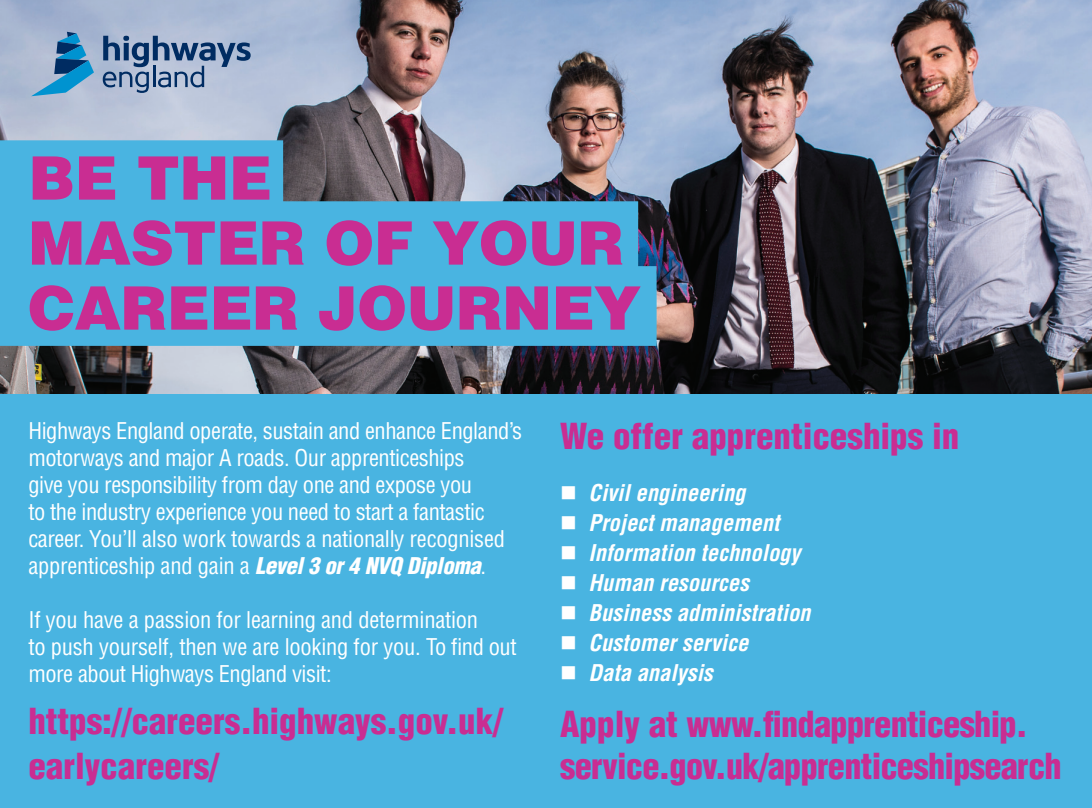
<style>
.page{position:relative;width:1092px;height:808px;background:#fff}
.page>*{position:absolute;margin:0;border:0;box-sizing:border-box;transform-origin:0 0}
.t1{font:900 60px/65px "Helvetica LT Std";letter-spacing:-.01em;color:#c92d92}
.t2{font:900 condensed 35px/45px "Helvetica LT Std";color:#c92d92}
.t3{font:900 condensed 35px/42px "Helvetica LT Std";letter-spacing:-.02em;color:#c92d92}
.t4{font:condensed 22.5px/27px "Helvetica LT Std";letter-spacing:-.02em;color:#fff}
.t5{font:italic 700 condensed 22.5px/30px "Helvetica LT Std";color:#fff}
.s1{font-weight:900;font-style:italic}
</style>
<div class="page">
<img style="left:0;top:0;width:1091px;height:394px">
<svg style="left:0;top:140px;width:656px;height:206px;background:#52a9d0"></svg>
<svg style="left:31px;top:32px;width:63px;height:64px;background:#699dc2"></svg>
<svg style="left:103px;top:36px;width:148px;height:57px;background:#8196b6"></svg>
<div style="left:0;top:394px;width:1091px;height:414px;background:#49b4e1"></div>
<h1 class="t1" style="left:28px;top:144px;width:614px">BE THE<br>MASTER OF YOUR<br>CAREER JOURNEY</h1>
<p class="t4" style="left:28px;top:417px;width:495px">Highways England operate, sustain and enhance England’s motorways and major A roads. Our apprenticeships<br>give you responsibility from day one and expose you<br>to the industry experience you need to start a fantastic career. You’ll also work towards a nationally recognised apprenticeship and gain a <span class="s1">Level 3 or 4 NVQ Diploma</span>.</p>
<p class="t4" style="left:28px;top:606px;width:489px">If you have a passion for learning and determination<br>to push yourself, then we are looking for you. To find out more about Highways England visit:</p>
<h2 class="t2" style="left:28px;top:699px;width:476px">https://careers.highways.gov.uk/ earlycareers/</h2>
<h2 class="t2" style="left:560px;top:414px;width:400px">We offer apprenticeships in</h2>
<p class="t5" style="left:588px;top:478px;width:223px">Civil engineering<br>Project management<br>Information technology<br>Human resources<br>Business administration<br>Customer service<br>Data analysis</p>
<h2 class="t3" style="left:560px;top:703px;width:503px">Apply at www.findapprenticeship. service.gov.uk/apprenticeshipsearch</h2>
</div>
